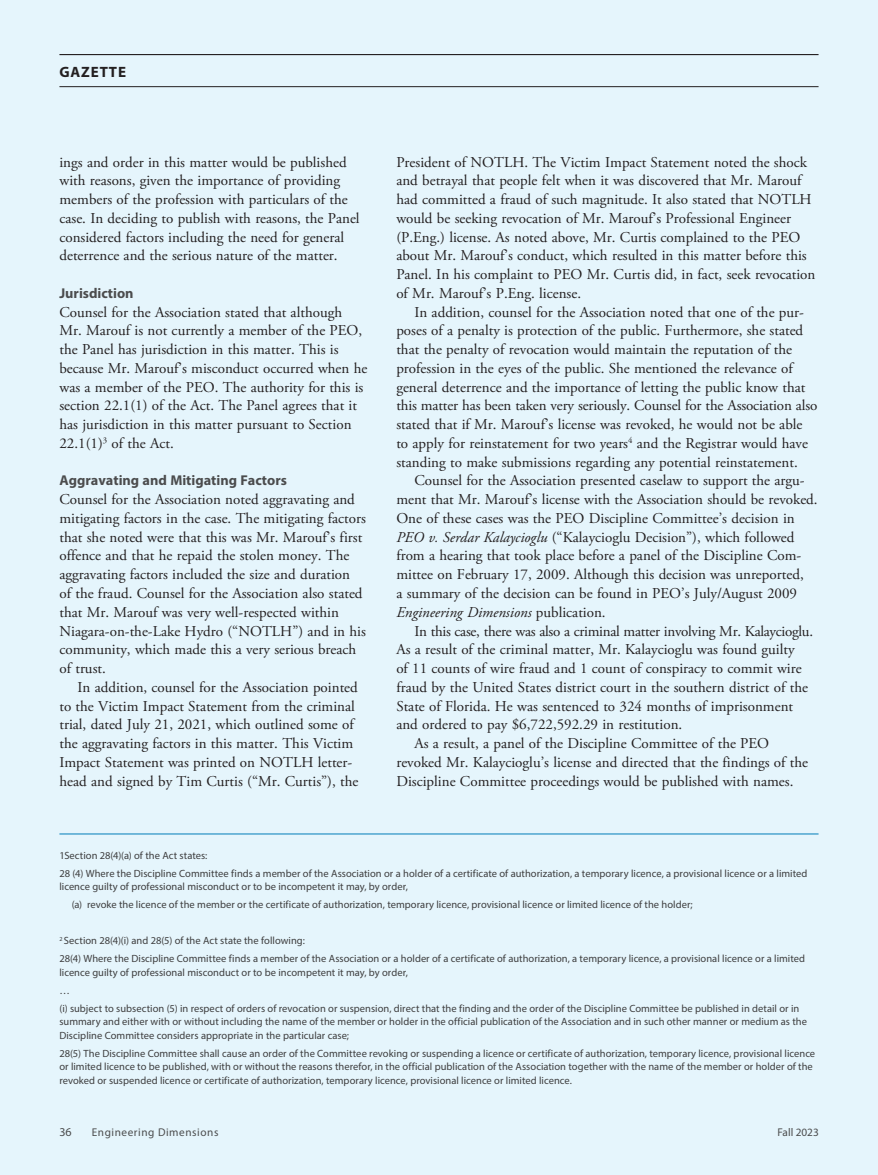
<style>
.page{position:relative;width:878px;height:1175px;background:#fff}
.page>*{position:absolute;margin:0;border:0;box-sizing:border-box;transform-origin:0 0}
.Body_Gar{font:15px/18.8px "Adobe Garamond Pro";color:#231f20}
.Body_Gar_No_Indent{font:15px/18.8px "Adobe Garamond Pro";color:#231f20}
.t1{font:700 15px "Myriad Pro";letter-spacing:.06em;color:#231f20}
.Gazette_Subhead__2_2023{font:700 14.25px "Myriad Pro";color:#4b4c4d}
.t2{font:12px "Myriad Pro";color:#4b4c4d}
.t3{font:11.25px "Myriad Pro";letter-spacing:.05em;color:#4b4c4d}
.t4{font:11.25px "Myriad Pro";color:#4b4c4d}
.Reference{font:10.5px/13.5px "Myriad Pro";color:#3e3e3f}
.s1{font-style:italic}
</style>
<div class="page">
<div style="left:0;top:0;width:878px;height:1174px;background:#e5f5fc"></div>
<hr style="left:59px;top:54px;width:759px;height:1px;background:#231f20">
<hr style="left:59px;top:86px;width:759px;height:1px;background:#231f20">
<hr style="left:59px;top:833px;width:759px;height:1px;background:#007cb8">
<p class="t1" style="left:59px;top:62px;width:68px">GAZETTE</p>
<p class="Body_Gar" style="left:59px;top:153px;width:302px">ings and order in this matter would be published with reasons, given the importance of providing members of the profession with particulars of the case. In deciding to publish with reasons, the Panel considered factors including the need for general deterrence and the serious nature of the matter.</p>
<p class="Gazette_Subhead__2_2023" style="left:59px;top:284px;width:76px">Jurisdiction</p>
<p class="Body_Gar_No_Indent" style="left:59px;top:303px;width:309px">Counsel for the Association stated that although Mr. Marouf is not currently a member of the PEO, the Panel has jurisdiction in this matter. This is because Mr. Marouf’s misconduct occurred when he was a member of the PEO. The authority for this is section 22.1(1) of the Act. The Panel agrees that it has jurisdiction in this matter pursuant to Section 22.1(1)<sup>3</sup> of the Act.</p>
<p class="Gazette_Subhead__2_2023" style="left:59px;top:471px;width:229px">Aggravating and Mitigating Factors</p>
<p class="Body_Gar_No_Indent" style="left:59px;top:490px;width:308px">Counsel for the Association noted aggravating and mitigating factors in the case. The mitigating factors that she noted were that this was Mr. Marouf’s first offence and that he repaid the stolen money. The aggravating factors included the size and duration<br>of the fraud. Counsel for the Association also stated that Mr. Marouf was very well-respected within Niagara-on-the-Lake Hydro (“NOTLH”) and in his community, which made this a very serious breach of trust.</p>
<p class="Body_Gar" style="left:59px;top:678px;width:300px;text-indent:18px">In addition, counsel for the Association pointed to the Victim Impact Statement from the criminal trial, dated July 21, 2021, which outlined some of the aggravating factors in this matter. This Victim Impact Statement was printed on NOTLH letter&shy;head and signed by Tim Curtis (“Mr. Curtis”), the</p>
<p class="Body_Gar" style="left:396px;top:153px;width:420px">President of NOTLH. The Victim Impact Statement noted the shock and betrayal that people felt when it was discovered that Mr. Marouf had committed a fraud of such magnitude. It also stated that NOTLH would be seeking revocation of Mr. Marouf’s Professional Engineer (P.Eng.) license. As noted above, Mr. Curtis complained to the PEO about Mr. Marouf’s conduct, which resulted in this matter before this Panel. In his complaint to PEO Mr. Curtis did, in fact, seek revocation of Mr. Marouf’s P.Eng. license.</p>
<p class="Body_Gar" style="left:396px;top:303px;width:422px;text-indent:18px">In addition, counsel for the Association noted that one of the pur&shy;poses of a penalty is protection of the public. Furthermore, she stated that the penalty of revocation would maintain the reputation of the profession in the eyes of the public. She mentioned the relevance of general deterrence and the importance of letting the public know that this matter has been taken very seriously. Counsel for the Association also stated that if Mr. Marouf’s license was revoked, he would not be able to apply for reinstatement for two years<sup>4</sup> and the Registrar would have standing to make submissions regarding any potential reinstatement.</p>
<p class="Body_Gar" style="left:396px;top:472px;width:423px;text-indent:18px">Counsel for the Association presented caselaw to support the argu&shy;ment that Mr. Marouf’s license with the Association should be revoked.<br>One of these cases was the PEO Discipline Committee’s decision in <span class="s1">PEO v. Serdar Kalaycioglu</span> (“Kalaycioglu Decision”), which followed from a hearing that took place before a panel of the Discipline Com&shy;mittee on February 17, 2009. Although this decision was unreported,<br>a summary of the decision can be found in PEO’s July/August 2009<br><span class="s1">Engineering Dimensions</span> publication.</p>
<p class="Body_Gar" style="left:396px;top:622px;width:418px;text-indent:18px">In this case, there was also a criminal matter involving Mr. Kalaycioglu.<br>As a result of the criminal matter, Mr. Kalaycioglu was found guilty<br>of 11 counts of wire fraud and 1 count of conspiracy to commit wire fraud by the United States district court in the southern district of the State of Florida. He was sentenced to 324 months of imprisonment and ordered to pay $6,722,592.29 in restitution.</p>
<p class="Body_Gar" style="left:396px;top:734px;width:413px;text-indent:18px">As a result, a panel of the Discipline Committee of the PEO revoked Mr. Kalaycioglu’s license and directed that the findings of the<br>Discipline Committee proceedings would be published with names.</p>
<p class="Reference" style="left:59px;top:848px;width:149px">1Section 28(4)(a) of the Act states:</p>
<p class="Reference" style="left:59px;top:866px;width:749px">28 (4) Where the Discipline Committee finds a member of the Association or a holder of a certificate of authorization, a temporary licence, a provisional licence or a limited licence guilty of professional misconduct or to be incompetent it may, by order,</p>
<p class="Reference" style="left:72px;top:897px;width:622px">(a) revoke the licence of the member or the certificate of authorization, temporary licence, provisional licence or limited licence of the holder;</p>
<p class="Reference" style="left:59px;top:933px;width:247px"><sup>2</sup> Section 28(4)(i) and 28(5) of the Act state the following:</p>
<p class="Reference" style="left:59px;top:951px;width:747px">28(4) Where the Discipline Committee finds a member of the Association or a holder of a certificate of authorization, a temporary licence, a provisional licence or a limited licence guilty of professional misconduct or to be incompetent it may, by order,</p>
<p class="Reference" style="left:59px;top:983px;width:12px">…</p>
<p class="Reference" style="left:59px;top:1001px;width:749px">(i) subject to subsection (5) in respect of orders of revocation or suspension, direct that the finding and the order of the Discipline Committee be published in detail or in summary and either with or without including the name of the member or holder in the official publication of the Association and in such other manner or medium as the<br>Discipline Committee considers appropriate in the particular case;</p>
<p class="Reference" style="left:59px;top:1046px;width:757px">28(5) The Discipline Committee shall cause an order of the Committee revoking or suspending a licence or certificate of authorization, temporary licence, provisional licence or limited licence to be published, with or without the reasons therefor, in the official publication of the Association together with the name of the member or holder of the revoked or suspended licence or certificate of authorization, temporary licence, provisional licence or limited licence.</p>
<p class="t2" style="left:59px;top:1124px;width:14px">36</p>
<p class="t3" style="left:92px;top:1124px;width:128px">Engineering Dimensions</p>
<p class="t4" style="left:777px;top:1124px;width:43px">Fall 2023</p>
</div>
